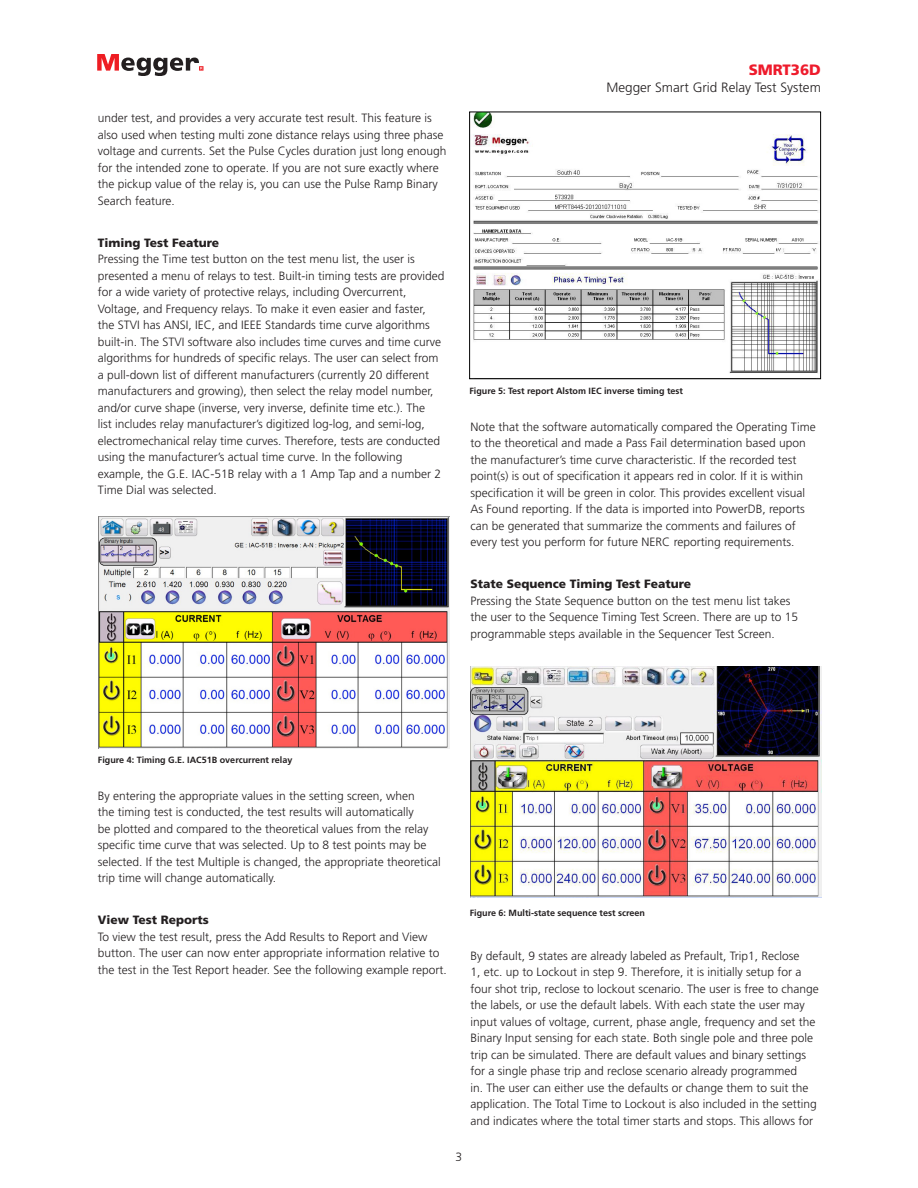
<style>
.page{position:relative;width:918px;height:1188px;background:#fff}
.page>*{position:absolute;margin:0;border:0;box-sizing:border-box;transform-origin:0 0}
.Secondary_Product_Na{font:900 15px "Frutiger LT Std";color:#ee1b2c}
.Secondary_Product_De{font:300 13.5px "Frutiger LT Std";color:#231f20}
.Body_Content{font:300 12px/16.5px "Frutiger LT Std";color:#231f20}
.Secondary_Section_He{font:900 12px "Frutiger LT Std";color:#231f20}
.t1{font:700 9px "Frutiger LT Std";color:#231f20}
</style>
<div class="page">
<img style="left:98px;top:516px;width:351px;height:233px">
<img style="left:473px;top:114px;width:346px;height:260px">
<div style="left:469px;top:112px;width:352px;height:267px;border:1px solid #000"></div>
<img style="left:471px;top:666px;width:351px;height:231px">
<svg style="left:97px;top:54px;width:106px;height:22px"></svg>
<p class="Body_Content" style="left:98px;top:110px;width:350px">under test, and provides a very accurate test result. This feature is also used when testing multi zone distance relays using three phase voltage and currents. Set the Pulse Cycles duration just long enough for the intended zone to operate. If you are not sure exactly where the pickup value of the relay is, you can use the Pulse Ramp Binary Search feature.</p>
<p class="Secondary_Section_He" style="left:98px;top:235px;width:123px">Timing Test Feature</p>
<p class="Body_Content" style="left:98px;top:251px;width:348px">Pressing the Time test button on the test menu list, the user is presented a menu of relays to test. Built-in timing tests are provided for a wide variety of protective relays, including Overcurrent, Voltage, and Frequency relays. To make it even easier and faster, the STVI has ANSI, IEC, and IEEE Standards time curve algorithms built-in. The STVI software also includes time curves and time curve algorithms for hundreds of specific relays. The user can select from a pull-down list of different manufacturers (currently 20 different manufacturers and growing), then select the relay model number, and/or curve shape (inverse, very inverse, definite time etc.). The<br>list includes relay manufacturer’s digitized log-log, and semi-log, electromechanical relay time curves. Therefore, tests are conducted using the manufacturer’s actual time curve. In the following example, the G.E. IAC-51B relay with a 1 Amp Tap and a number 2<br>Time Dial was selected.</p>
<p class="Secondary_Product_Na" style="left:749px;top:61px;width:74px">SMRT36D</p>
<p class="Secondary_Product_De" style="left:606px;top:80px;width:216px">Megger Smart Grid Relay Test System</p>
<p class="t1" style="left:469px;top:386px;width:215px">Figure 5: Test report Alstom IEC inverse timing test</p>
<p class="Body_Content" style="left:471px;top:418px;width:347px">Note that the software automatically compared the Operating Time to the theoretical and made a Pass Fail determination based upon the manufacturer’s time curve characteristic. If the recorded test point(s) is out of specification it appears red in color. If it is within specification it will be green in color. This provides excellent visual As Found reporting. If the data is imported into PowerDB, reports can be generated that summarize the comments and failures of every test you perform for future NERC reporting requirements.</p>
<p class="Secondary_Section_He" style="left:471px;top:577px;width:222px">State Sequence Timing Test Feature</p>
<p class="Body_Content" style="left:471px;top:592px;width:329px">Pressing the State Sequence button on the test menu list takes the user to the Sequence Timing Test Screen. There are up to 15 programmable steps available in the Sequencer Test Screen.</p>
<p class="t1" style="left:98px;top:755px;width:196px">Figure 4: Timing G.E. IAC51B overcurrent relay</p>
<p class="Body_Content" style="left:98px;top:787px;width:344px">By entering the appropriate values in the setting screen, when<br>the timing test is conducted, the test results will automatically<br>be plotted and compared to the theoretical values from the relay specific time curve that was selected. Up to 8 test points may be selected. If the test Multiple is changed, the appropriate theoretical trip time will change automatically.</p>
<p class="Secondary_Section_He" style="left:98px;top:913px;width:112px">View Test Reports</p>
<p class="Body_Content" style="left:98px;top:929px;width:350px">To view the test result, press the Add Results to Report and View button. The user can now enter appropriate information relative to the test in the Test Report header. See the following example report.</p>
<p class="t1" style="left:470px;top:907px;width:177px">Figure 6: Multi-state sequence test screen</p>
<p class="Body_Content" style="left:471px;top:948px;width:350px">By default, 9 states are already labeled as Prefault, Trip1, Reclose<br>1, etc. up to Lockout in step 9. Therefore, it is initially setup for a four shot trip, reclose to lockout scenario. The user is free to change the labels, or use the default labels. With each state the user may input values of voltage, current, phase angle, frequency and set the Binary Input sensing for each state. Both single pole and three pole trip can be simulated. There are default values and binary settings for a single phase trip and reclose scenario already programmed<br>in. The user can either use the defaults or change them to suit the application. The Total Time to Lockout is also included in the setting and indicates where the total timer starts and stops. This allows for</p>
<p class="Body_Content" style="left:456px;top:1149px;width:8px">3</p>
</div>
